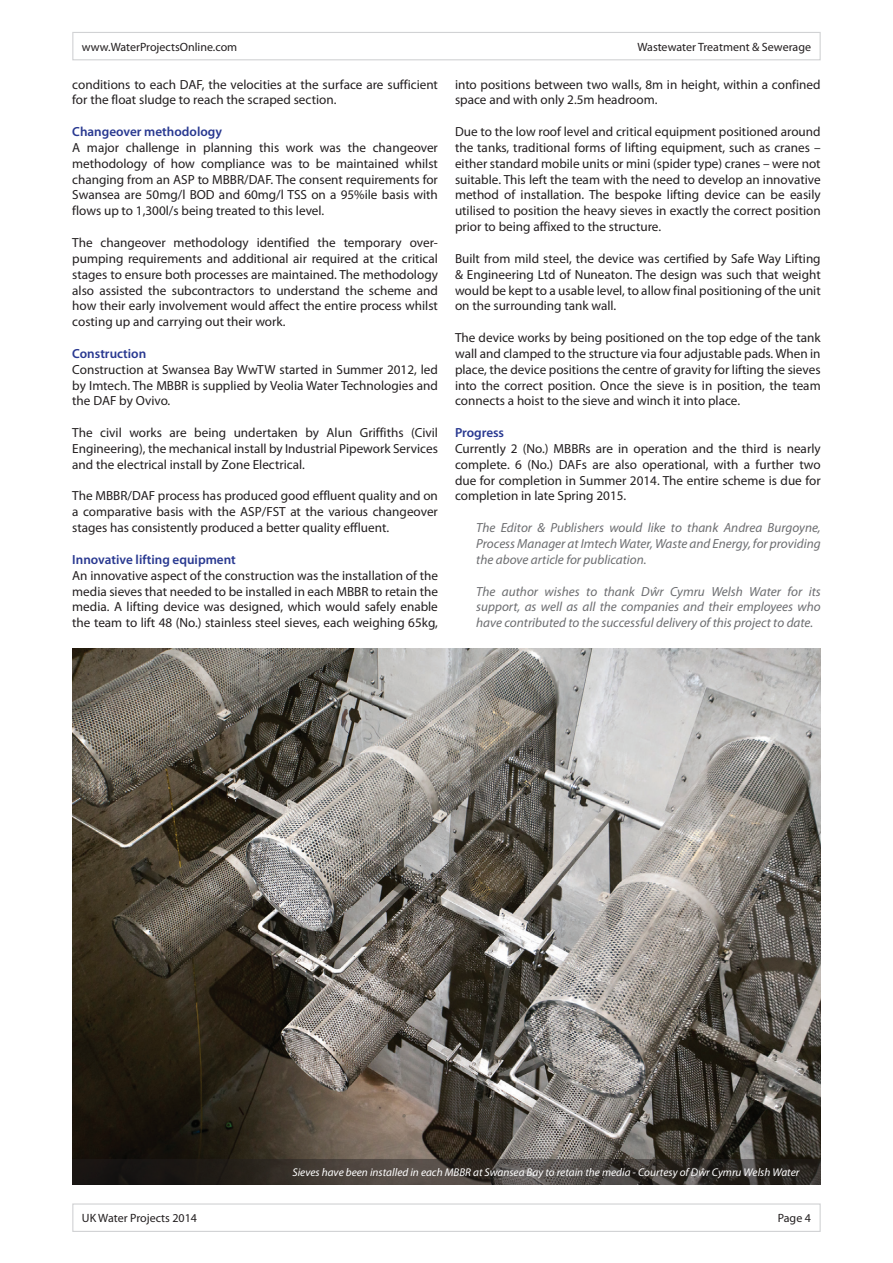
<style>
.page{position:relative;width:893px;height:1263px;background:#fff}
.page>*{position:absolute;margin:0;border:0;box-sizing:border-box;transform-origin:0 0}
.t1{font:13.2px/15.9px "Myriad Pro";color:#231f20;text-align:justify}
.t2{font:italic 13.2px/15.9px "Myriad Pro";color:#6c6d70;text-align:justify}
.t3{font:600 13.2px "Myriad Pro";color:#283890}
.t4{font:12px "Myriad Pro";color:#231f20}
.t5{font:italic 11.25px "Myriad Pro";color:#fff}
</style>
<div class="page">
<div style="left:72px;top:32px;width:749px;height:28px;border:1px solid #d1d2d4"></div>
<div style="left:72px;top:1203px;width:749px;height:29px;border:1px solid #d1d2d4"></div>
<img style="left:72px;top:648px;width:749px;height:511px">
<svg style="left:72px;top:1159px;width:749px;height:25px;background:#39332f"></svg>
<p class="t4" style="left:82px;top:39px;width:157px">www.WaterProjectsOnline.com</p>
<p class="t4" style="left:637px;top:39px;width:175px">Wastewater Treatment &amp; Sewerage</p>
<p class="t1" style="left:72px;top:76px;width:367px">conditions to each DAF, the velocities at the surface are sufficient for the float sludge to reach the scraped section.</p>
<p class="t3" style="left:72px;top:123px;width:151px">Changeover methodology</p>
<p class="t1" style="left:72px;top:139px;width:367px">A major challenge in planning this work was the changeover methodology of how compliance was to be maintained whilst changing from an ASP to MBBR/DAF. The consent requirements for Swansea are 50mg/l BOD and 60mg/l TSS on a 95%ile basis with flows up to 1,300l/s being treated to this level.</p>
<p class="t1" style="left:72px;top:234px;width:367px">The changeover methodology identified the temporary over&shy;pumping requirements and additional air required at the critical stages to ensure both processes are maintained. The methodology also assisted the subcontractors to understand the scheme and how their early involvement would affect the entire process whilst costing up and carrying out their work.</p>
<p class="t3" style="left:72px;top:345px;width:76px">Construction</p>
<p class="t1" style="left:72px;top:361px;width:367px">Construction at Swansea Bay WwTW started in Summer 2012, led by Imtech. The MBBR is supplied by Veolia Water Technologies and the DAF by Ovivo.</p>
<p class="t1" style="left:72px;top:424px;width:367px">The civil works are being undertaken by Alun Griffiths (Civil Engineering), the mechanical install by Industrial Pipework Services and the electrical install by Zone Electrical.</p>
<p class="t1" style="left:72px;top:488px;width:367px">The MBBR/DAF process has produced good effluent quality and on a comparative basis with the ASP/FST at the various changeover stages has consistently produced a better quality effluent.</p>
<p class="t3" style="left:72px;top:551px;width:165px">Innovative lifting equipment</p>
<p class="t1" style="left:72px;top:567px;width:367px">An innovative aspect of the construction was the installation of the media sieves that needed to be installed in each MBBR to retain the media. A lifting device was designed, which would safely enable the team to lift 48 (No.) stainless steel sieves, each weighing 65kg,</p>
<p class="t1" style="left:455px;top:76px;width:367px">into positions between two walls, 8m in height, within a confined space and with only 2.5m headroom.</p>
<p class="t1" style="left:455px;top:123px;width:367px">Due to the low roof level and critical equipment positioned around the tanks, traditional forms of lifting equipment, such as cranes – either standard mobile units or mini (spider type) cranes – were not suitable. This left the team with the need to develop an innovative method of installation. The bespoke lifting device can be easily utilised to position the heavy sieves in exactly the correct position prior to being affixed to the structure.</p>
<p class="t1" style="left:455px;top:250px;width:367px">Built from mild steel, the device was certified by Safe Way Lifting &amp; Engineering Ltd of Nuneaton. The design was such that weight would be kept to a usable level, to allow final positioning of the unit on the surrounding tank wall.</p>
<p class="t1" style="left:455px;top:329px;width:367px">The device works by being positioned on the top edge of the tank wall and clamped to the structure via four adjustable pads. When in place, the device positions the centre of gravity for lifting the sieves into the correct position. Once the sieve is in position, the team connects a hoist to the sieve and winch it into place.</p>
<p class="t3" style="left:455px;top:424px;width:51px">Progress</p>
<p class="t1" style="left:455px;top:440px;width:367px">Currently 2 (No.) MBBRs are in operation and the third is nearly complete. 6 (No.) DAFs are also operational, with a further two due for completion in Summer 2014. The entire scheme is due for completion in late Spring 2015.</p>
<p class="t2" style="left:476px;top:519px;width:346px">The Editor &amp; Publishers would like to thank Andrea Burgoyne, Process Manager at Imtech Water, Waste and Energy, for providing the above article for publication.</p>
<p class="t2" style="left:476px;top:583px;width:346px">The author wishes to thank Dŵr Cymru Welsh Water for its support, as well as all the companies and their employees who have contributed to the successful delivery of this project to date.</p>
<p class="t5" style="left:292px;top:1165px;width:508px">Sieves have been installed in each MBBR at Swansea Bay to retain the media - Courtesy of Dŵr Cymru Welsh Water</p>
<p class="t4" style="left:82px;top:1211px;width:117px">UK Water Projects 2014</p>
<p class="t4" style="left:778px;top:1211px;width:35px">Page 4</p>
</div>
